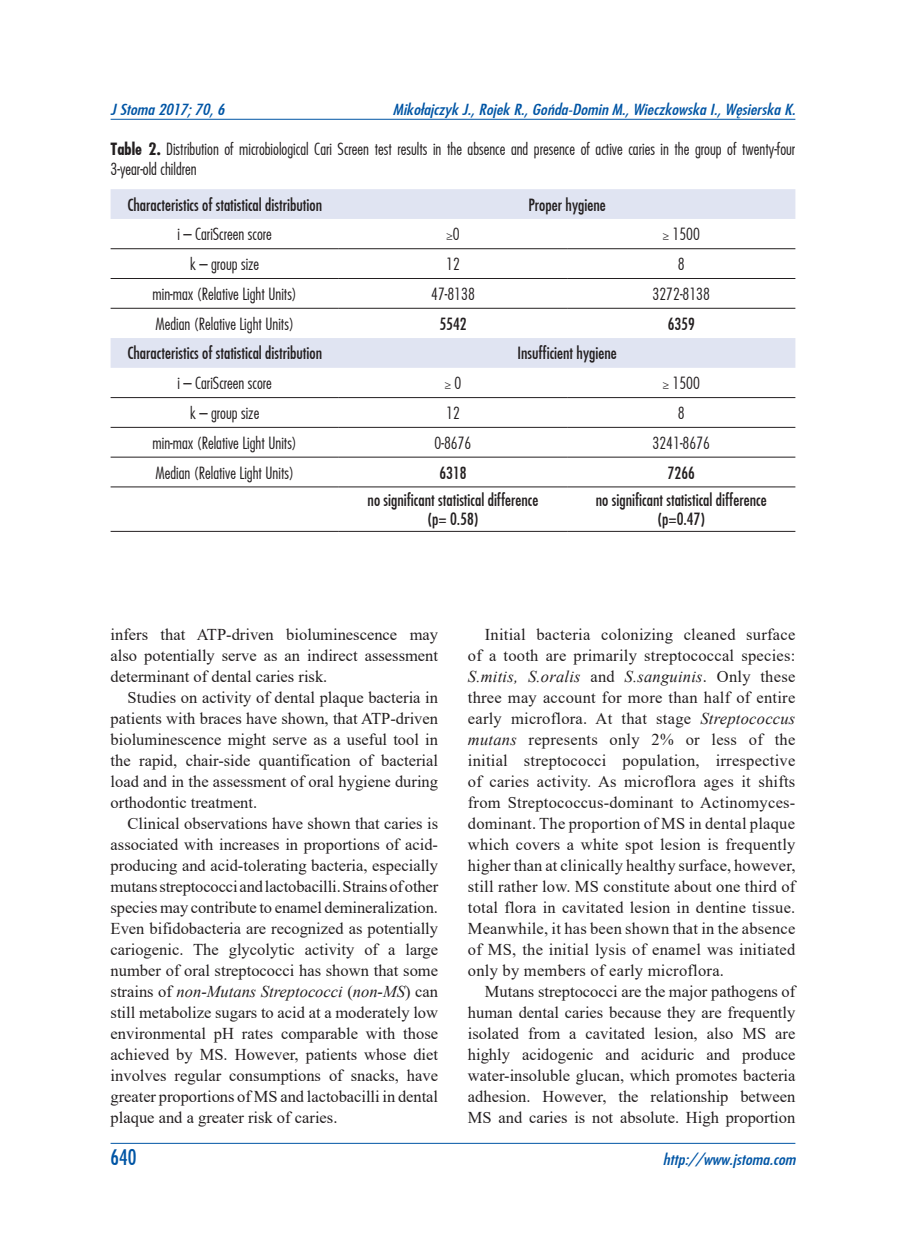
<style>
.page{position:relative;width:906px;height:1259px;background:#fff}
.page>*{position:absolute;margin:0;border:0;box-sizing:border-box;transform-origin:0 0}
.t1{font:21px "Fujiyama";color:#0155a5}
.t2{font:16.5px/21px "Times New Roman";color:#231f20;text-align:justify}
.t3{font:300 16.5px/19.5px "Fujiyama";color:#231f20}
.t4{font:16.5px/19.5px "Fujiyama";color:#231f20;text-align:center}
.t5{font:16.5px "Adobe Arabic";color:#231f20}
.t6{font:italic 15px "Fujiyama";color:#0155a5;scale:1.2 1}
.s1{font-weight:700}
.s2{font-family:"Fujiyama";font-weight:300}
.s3{font-family:"Adobe Arabic";font-weight:400}
.s4{font-style:italic}
</style>
<div class="page">
<hr style="left:111px;top:119px;width:684px;height:1px;background:#0155a5">
<hr style="left:111px;top:1143px;width:684px;height:1px;background:#0155a5">
<svg style="left:111px;top:189px;width:684px;height:179px"></svg>
<hr style="left:111px;top:248px;width:228px;height:1px;background:#231f20">
<hr style="left:339px;top:248px;width:228px;height:1px;background:#231f20">
<hr style="left:567px;top:248px;width:228px;height:1px;background:#231f20">
<hr style="left:111px;top:278px;width:228px;height:1px;background:#231f20">
<hr style="left:339px;top:278px;width:228px;height:1px;background:#231f20">
<hr style="left:567px;top:278px;width:228px;height:1px;background:#231f20">
<hr style="left:111px;top:308px;width:228px;height:1px;background:#231f20">
<hr style="left:339px;top:308px;width:228px;height:1px;background:#231f20">
<hr style="left:567px;top:308px;width:228px;height:1px;background:#231f20">
<hr style="left:111px;top:397px;width:228px;height:1px;background:#231f20">
<hr style="left:339px;top:397px;width:228px;height:1px;background:#231f20">
<hr style="left:567px;top:397px;width:228px;height:1px;background:#231f20">
<hr style="left:111px;top:427px;width:228px;height:1px;background:#231f20">
<hr style="left:339px;top:427px;width:228px;height:1px;background:#231f20">
<hr style="left:567px;top:427px;width:228px;height:1px;background:#231f20">
<hr style="left:111px;top:457px;width:228px;height:1px;background:#231f20">
<hr style="left:339px;top:457px;width:228px;height:1px;background:#231f20">
<hr style="left:567px;top:457px;width:228px;height:1px;background:#231f20">
<hr style="left:111px;top:487px;width:228px;height:1px;background:#231f20">
<hr style="left:339px;top:487px;width:228px;height:1px;background:#231f20">
<hr style="left:567px;top:487px;width:228px;height:1px;background:#231f20">
<hr style="left:111px;top:531px;width:228px;height:1px;background:#231f20">
<hr style="left:339px;top:531px;width:228px;height:1px;background:#231f20">
<hr style="left:567px;top:531px;width:228px;height:1px;background:#231f20">
<p class="t6" style="left:111px;top:99px;width:96px">J Stoma 2017; 70, 6</p>
<p class="t6" style="left:393px;top:99px;width:337px">Mikołajczyk J., Rojek R., Gońda-Domin M., Wieczkowska I., Węsierska K.</p>
<p class="t3" style="left:111px;top:139px;width:686px"><span class="s1">Table 2.</span> Distribution of microbiological Cari Screen test results in the absence and presence of active caries in the group of twenty-four<br>3-year-old children</p>
<p class="t4" style="left:127px;top:194px;width:196px">Characteristics of statistical distribution</p>
<p class="t4" style="left:528px;top:194px;width:79px">Proper hygiene</p>
<p class="t3" style="left:177px;top:224px;width:96px">i – CariScreen score</p>
<p class="t5" style="left:446px;top:225px;width:15px">≥<span class="s2">0</span></p>
<p class="t3" style="left:662px;top:224px;width:39px"><span class="s3">≥</span> 1500</p>
<p class="t3" style="left:190px;top:254px;width:71px">k – group size</p>
<p class="t3" style="left:446px;top:254px;width:15px">12</p>
<p class="t3" style="left:678px;top:254px;width:8px">8</p>
<p class="t3" style="left:153px;top:283px;width:146px">min-max (Relative Light Units)</p>
<p class="t3" style="left:431px;top:283px;width:45px">47-8138</p>
<p class="t3" style="left:652px;top:283px;width:59px">3272-8138</p>
<p class="t3" style="left:155px;top:313px;width:140px">Median (Relative Light Units)</p>
<p class="t4" style="left:439px;top:313px;width:29px">5542</p>
<p class="t4" style="left:668px;top:313px;width:29px">6359</p>
<p class="t4" style="left:127px;top:343px;width:196px">Characteristics of statistical distribution</p>
<p class="t4" style="left:517px;top:343px;width:101px">Insufficient hygiene</p>
<p class="t3" style="left:177px;top:373px;width:96px">i – CariScreen score</p>
<p class="t5" style="left:444px;top:374px;width:18px">≥ <span class="s2">0</span></p>
<p class="t3" style="left:662px;top:373px;width:39px"><span class="s3">≥</span> 1500</p>
<p class="t3" style="left:190px;top:403px;width:71px">k – group size</p>
<p class="t3" style="left:446px;top:403px;width:15px">12</p>
<p class="t3" style="left:678px;top:403px;width:8px">8</p>
<p class="t3" style="left:153px;top:432px;width:146px">min-max (Relative Light Units)</p>
<p class="t3" style="left:434px;top:432px;width:38px">0-8676</p>
<p class="t3" style="left:652px;top:432px;width:59px">3241-8676</p>
<p class="t3" style="left:156px;top:462px;width:140px">Median (Relative Light Units)</p>
<p class="t4" style="left:439px;top:462px;width:29px">6318</p>
<p class="t4" style="left:668px;top:462px;width:29px">7266</p>
<p class="t4" style="left:368px;top:489px;width:172px">no significant statistical difference (p= 0.58)</p>
<p class="t4" style="left:596px;top:489px;width:172px">no significant statistical difference (p=0.47)</p>
<p class="t2" style="left:111px;top:623px;width:329px">infers that ATP-driven bioluminescence may also potentially serve as an indirect assessment determinant of dental caries risk.</p>
<p class="t2" style="left:111px;top:686px;width:329px;text-indent:17px">Studies on activity of dental plaque bacteria in patients with braces have shown, that ATP-driven bioluminescence might serve as a useful tool in the rapid, chair-side quantification of bacterial load and in the assessment of oral hygiene during orthodontic treatment.</p>
<p class="t2" style="left:111px;top:812px;width:329px;text-indent:17px">Clinical observations have shown that caries is associated with increases in proportions of acid&shy;producing and acid-tolerating bacteria, especially mutans streptococci and lactobacilli. Strains of other species may contribute to enamel demineralization.<br>Even bifidobacteria are recognized as potentially cariogenic. The glycolytic activity of a large number of oral streptococci has shown that some strains of <span class="s4">non-Mutans Streptococci</span> (<span class="s4">non-MS</span>) can still metabolize sugars to acid at a moderately low environmental pH rates comparable with those achieved by MS. However, patients whose diet involves regular consumptions of snacks, have greater proportions of MS and lactobacilli in dental plaque and a greater risk of caries.</p>
<p class="t2" style="left:468px;top:623px;width:329px;text-indent:17px">Initial bacteria colonizing cleaned surface of a tooth are primarily streptococcal species:<br><span class="s4">S.mitis, S.oralis</span> and <span class="s4">S.sanguinis</span>. Only these three may account for more than half of entire early microflora. At that stage <span class="s4">Streptococcus mutans</span> represents only 2% or less of the initial streptococci population, irrespective of caries activity. As microflora ages it shifts from Streptococcus-dominant to Actinomyces&shy;dominant. The proportion of MS in dental plaque which covers a white spot lesion is frequently higher than at clinically healthy surface, however, still rather low. MS constitute about one third of total flora in cavitated lesion in dentine tissue.<br>Meanwhile, it has been shown that in the absence of MS, the initial lysis of enamel was initiated only by members of early microflora.</p>
<p class="t2" style="left:468px;top:980px;width:329px;text-indent:17px">Mutans streptococci are the major pathogens of human dental caries because they are frequently isolated from a cavitated lesion, also MS are highly acidogenic and aciduric and produce water-insoluble glucan, which promotes bacteria adhesion. However, the relationship between MS and caries is not absolute. High proportion</p>
<p class="t1" style="left:111px;top:1143px;width:27px">640</p>
<p class="t6" style="left:663px;top:1149px;width:112px">http://www.jstoma.com</p>
</div>
